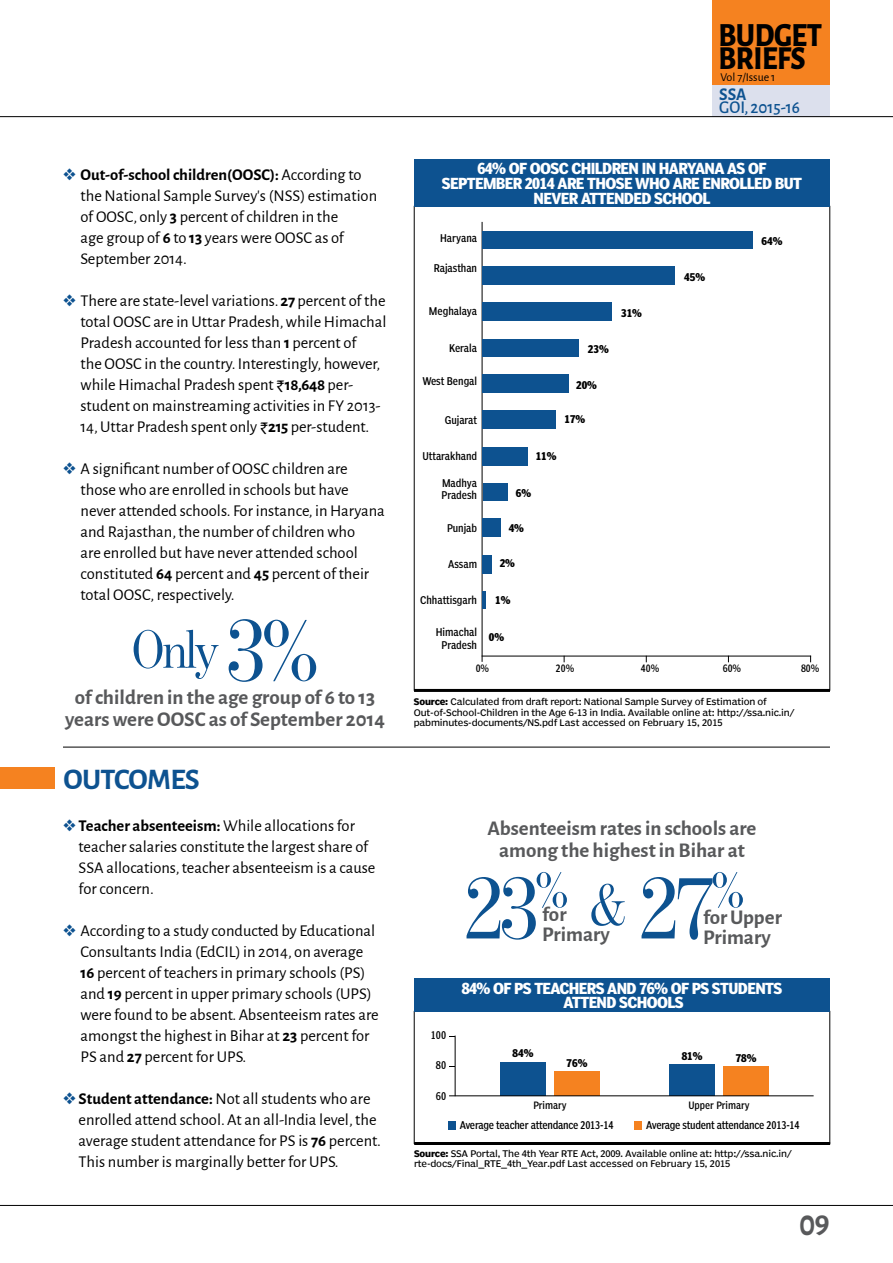
<style>
.page{position:relative;width:893px;height:1263px;background:#fff}
.page>*{position:absolute;margin:0;border:0;box-sizing:border-box;transform-origin:0 0}
.t1{font:93px "Benton Mod Disp";color:#0d5290;scale:.95 1}
.t2{font:60px "Benton Mod Disp";color:#0d5290;scale:.95 1}
.t3{font:54.15px "Benton Mod Disp";color:#0d5290;scale:.95 1}
.t4{font:800 33.3px "Alegreya Sans";letter-spacing:-.015em;color:#000;scale:.9 1}
.t5{font:800 33px "Alegreya Sans";letter-spacing:-.015em;color:#000;scale:.9 1}
.t6{font:700 33px "Alegreya Sans";color:#58595b;scale:.95 1}
.t7{font:700 30px "Alegreya Sans";letter-spacing:-.025em;color:#0d5290}
.t8{font:700 21px/22.5px "Alegreya Sans";color:#58595b;text-align:center}
.t9{font:500 18px "Alegreya Sans";color:#0d5290;scale:.95 1}
.t10{font:700 18px "Alegreya Sans";color:#0d5290;scale:.95 1}
.t11{font:16.5px/21px "Alegreya Sans";color:#000}
.t12{font:700 condensed 15px/15px "Poynter Agate One";letter-spacing:-.04em;color:#fff;text-align:center}
.t13{font:12px "Alegreya Sans";color:#000}
.t14{font:10.5px/12.6px "Poynter Agate One Comp";color:#000}
.t15{font:10.5px "Poynter Agate One Comp";letter-spacing:-.02em;color:#000}
.t16{font:700 condensed 10.5px "Poynter Agate One";color:#000}
.t17{font:10.05px "Poynter Agate One Comp";color:#000}
.t18{font:9px/10.5px "Poynter Agate One";letter-spacing:-.015em;color:#000}
.s1{color:#0d5290}
.s2{font-weight:700}
.s3{font-family:"Rupee"}
.s4{font-size:93px}
</style>
<div class="page">
<hr style="left:0;top:1205px;width:893px;height:1px;background:#000">
<hr style="left:414px;top:689px;width:416px;height:3px;background:#000">
<div style="left:414px;top:159px;width:416px;height:47px;background:#0d5290"></div>
<hr style="left:482px;top:222px;width:1px;height:439px;background:#000">
<hr style="left:482px;top:656px;width:329px;height:1px;background:#000">
<div style="left:483px;top:231px;width:270px;height:18px;background:#0d5290"></div>
<div style="left:483px;top:267px;width:192px;height:18px;background:#0d5290"></div>
<div style="left:483px;top:303px;width:129px;height:18px;background:#0d5290"></div>
<div style="left:483px;top:339px;width:96px;height:18px;background:#0d5290"></div>
<div style="left:483px;top:375px;width:86px;height:18px;background:#0d5290"></div>
<div style="left:483px;top:411px;width:73px;height:18px;background:#0d5290"></div>
<div style="left:483px;top:447px;width:45px;height:18px;background:#0d5290"></div>
<div style="left:483px;top:483px;width:24px;height:18px;background:#0d5290"></div>
<div style="left:483px;top:519px;width:18px;height:18px;background:#0d5290"></div>
<div style="left:483px;top:555px;width:9px;height:18px;background:#0d5290"></div>
<hr style="left:483px;top:591px;width:3px;height:18px;background:#0d5290">
<hr style="left:63px;top:747px;width:767px;height:1px;background:#000">
<div style="left:0;top:768px;width:54px;height:21px;background:#f58220"></div>
<hr style="left:414px;top:1142px;width:416px;height:3px;background:#000">
<div style="left:414px;top:1011px;width:416px;height:132px;border:1px solid #000"></div>
<div style="left:414px;top:978px;width:416px;height:33px;background:#0d5290"></div>
<hr style="left:455px;top:1035px;width:1px;height:61px;background:#000">
<div style="left:670px;top:1064px;width:45px;height:32px;background:#0d5290"></div>
<div style="left:724px;top:1067px;width:45px;height:29px;background:#f58220"></div>
<div style="left:500px;top:1062px;width:45px;height:33px;background:#0d5290"></div>
<div style="left:554px;top:1071px;width:45px;height:24px;background:#f58220"></div>
<hr style="left:449px;top:1095px;width:365px;height:1px;background:#000">
<div style="left:448px;top:1121px;width:8px;height:8px;background:#0d5290"></div>
<div style="left:634px;top:1121px;width:8px;height:8px;background:#f58220"></div>
<div style="left:713px;top:0;width:117px;height:85px;background:#f58220"></div>
<div style="left:713px;top:85px;width:117px;height:32px;background:#dce0ed"></div>
<hr style="left:0;top:116px;width:893px;height:1px;background:#000">
<p class="t11" style="left:81px;top:163px;width:298px;text-indent:-18px"><span class="s1">❖</span> <span class="s2">Out-of-school children(OOSC):</span> According to the National Sample Survey’s (NSS) estimation of OOSC, only <span class="s2">3</span> percent of children in the<br>age group of <span class="s2">6</span> to <span class="s2">13</span> years were OOSC as of September 2014.</p>
<p class="t11" style="left:81px;top:289px;width:307px;text-indent:-18px"><span class="s1">❖</span> There are state-level variations. <span class="s2">27</span> percent of the total OOSC are in Uttar Pradesh, while Himachal Pradesh accounted for less than <span class="s2">1</span> percent of<br>the OOSC in the country. Interestingly, however, while Himachal Pradesh spent <span class="s3">`</span><span class="s2">18,648</span> per&shy;student on mainstreaming activities in FY 2013- 14, Uttar Pradesh spent only <span class="s3">`</span><span class="s2">215</span> per-student.</p>
<p class="t11" style="left:81px;top:457px;width:306px;text-indent:-18px"><span class="s1">❖</span> A significant number of OOSC children are those who are enrolled in schools but have never attended schools. For instance, in Haryana and Rajasthan, the number of children who<br>are enrolled but have never attended school constituted <span class="s2">64</span> percent and <span class="s2">45</span> percent of their total OOSC, respectively.</p>
<h3 class="t3" style="left:132px;top:620px;width:198px">Only <span class="s4">3%</span></h3>
<p class="t8" style="left:65px;top:684px;width:321px">of children in the age group of 6 to 13 years were OOSC as of September 2014</p>
<h3 class="t7" style="left:64px;top:757px;width:134px">Outcomes</h3>
<p class="t11" style="left:79px;top:814px;width:298px;text-indent:-16px"><span class="s1">❖</span> <span class="s2">Teacher absenteeism:</span> While allocations for teacher salaries constitute the largest share of SSA allocations, teacher absenteeism is a cause for concern.</p>
<p class="t11" style="left:81px;top:919px;width:300px;text-indent:-18px"><span class="s1">❖</span> According to a study conducted by Educational Consultants India (EdCIL) in 2014, on average <span class="s2">16</span> percent of teachers in primary schools (PS) and <span class="s2">19</span> percent in upper primary schools (UPS) were found to be absent. Absenteeism rates are amongst the highest in Bihar at <span class="s2">23</span> percent for PS and <span class="s2">27</span> percent for UPS.</p>
<p class="t11" style="left:79px;top:1087px;width:304px;text-indent:-16px"><span class="s1">❖</span> <span class="s2">Student attendance:</span> Not all students who are enrolled attend school. At an all-India level, the average student attendance for PS is <span class="s2">76</span> percent.<br>This number is marginally better for UPS.</p>
<h3 class="t4" style="left:718px;top:11px;width:117px">BUDGET</h3>
<h3 class="t5" style="left:718px;top:33px;width:97px">BRIEFS</h3>
<p class="t13" style="left:720px;top:69px;width:56px">Vol 7/Issue 1</p>
<p class="t10" style="left:719px;top:81px;width:30px">SSA</p>
<p class="t9" style="left:719px;top:95px;width:87px">GOI, 2015-16</p>
<p class="t12" style="left:442px;top:160px;width:362px">64% OF OOSC CHILDREN IN HARYANA AS OF<br>SEPTEMBER 2014 ARE THOSE WHO ARE ENROLLED BUT<br>NEVER ATTENDED SCHOOL</p>
<p class="t14" style="left:440px;top:231px;width:38px">Haryana</p>
<p class="t16" style="left:762px;top:234px;width:22px">64%</p>
<p class="t14" style="left:434px;top:261px;width:45px">Rajasthan</p>
<p class="t16" style="left:684px;top:270px;width:22px">45%</p>
<p class="t14" style="left:429px;top:304px;width:50px">Meghalaya</p>
<p class="t16" style="left:621px;top:306px;width:22px">31%</p>
<p class="t14" style="left:449px;top:341px;width:30px">Kerala</p>
<p class="t14" style="left:422px;top:374px;width:56px">West Bengal</p>
<p class="t16" style="left:588px;top:342px;width:22px">23%</p>
<p class="t16" style="left:576px;top:378px;width:22px">20%</p>
<p class="t14" style="left:445px;top:413px;width:34px">Gujarat</p>
<p class="t16" style="left:564px;top:413px;width:22px">17%</p>
<p class="t14" style="left:422px;top:449px;width:56px">Uttarakhand</p>
<p class="t16" style="left:536px;top:450px;width:22px">11%</p>
<p class="t14" style="left:442px;top:476px;width:37px">Madhya<br>Pradesh</p>
<p class="t16" style="left:516px;top:486px;width:17px">6%</p>
<p class="t14" style="left:447px;top:522px;width:32px">Punjab</p>
<p class="t16" style="left:509px;top:522px;width:17px">4%</p>
<p class="t14" style="left:448px;top:557px;width:30px">Assam</p>
<p class="t16" style="left:500px;top:557px;width:17px">2%</p>
<p class="t14" style="left:420px;top:594px;width:59px">Chhattisgarh</p>
<p class="t14" style="left:436px;top:626px;width:43px;text-align:center">Himachal<br>Pradesh</p>
<p class="t16" style="left:495px;top:593px;width:17px">1%</p>
<p class="t16" style="left:489px;top:630px;width:17px">0%</p>
<p class="t17" style="left:476px;top:662px;width:15px">0%</p>
<p class="t17" style="left:556px;top:662px;width:20px">20%</p>
<p class="t17" style="left:641px;top:662px;width:20px">40%</p>
<p class="t17" style="left:723px;top:662px;width:20px">60%</p>
<p class="t17" style="left:801px;top:662px;width:20px">80%</p>
<p class="t18" style="left:414px;top:696px;width:382px"><span class="s2">Source:</span> Calculated from draft report: National Sample Survey of Estimation of<br>Out-of-School-Children in the Age 6-13 in India. Available online at: http://ssa.nic.in/ pabminutes-documents/NS.pdf Last accessed on February 15, 2015</p>
<p class="t8" style="left:487px;top:815px;width:270px">Absenteeism rates in schools are among the highest in Bihar at</p>
<h1 class="t1" style="left:464px;top:856px;width:265px">23<sup>%</sup> 27</h1>
<h3 class="t3" style="left:711px;top:859px;width:36px">%</h3>
<h2 class="t2" style="left:588px;top:872px;width:41px">&amp;</h2>
<p class="t8" style="left:542px;top:902px;width:26px">for</p>
<p class="t8" style="left:703px;top:905px;width:80px">for Upper</p>
<p class="t8" style="left:542px;top:921px;width:70px">Primary</p>
<p class="t8" style="left:703px;top:924px;width:70px">Primary</p>
<p class="t14" style="left:431px;top:1029px;width:17px">100</p>
<p class="t14" style="left:436px;top:1059px;width:12px">80</p>
<p class="t14" style="left:436px;top:1089px;width:12px">60</p>
<p class="t12" style="left:462px;top:981px;width:322px;line-height:13.5px">84% OF PS TEACHERS AND 76% OF PS STUDENTS<br>ATTEND SCHOOLS</p>
<p class="t16" style="left:513px;top:1047px;width:22px">84%</p>
<p class="t16" style="left:567px;top:1056px;width:22px">76%</p>
<p class="t16" style="left:682px;top:1049px;width:22px">81%</p>
<p class="t16" style="left:736px;top:1052px;width:22px">78%</p>
<p class="t17" style="left:533px;top:1099px;width:35px">Primary</p>
<p class="t17" style="left:688px;top:1099px;width:63px">Upper Primary</p>
<p class="t15" style="left:460px;top:1119px;width:155px">Average teacher attendance 2013-14</p>
<p class="t15" style="left:646px;top:1119px;width:155px">Average student attendance 2013-14</p>
<p class="t18" style="left:414px;top:1148px;width:379px"><span class="s2">Source:</span> SSA Portal, The 4th Year RTE Act, 2009. Available online at: http://ssa.nic.in/ rte-docs/Final_RTE_4th_Year.pdf Last accessed on February 15, 2015</p>
<h3 class="t6" style="left:799px;top:1201px;width:33px">09</h3>
</div>
